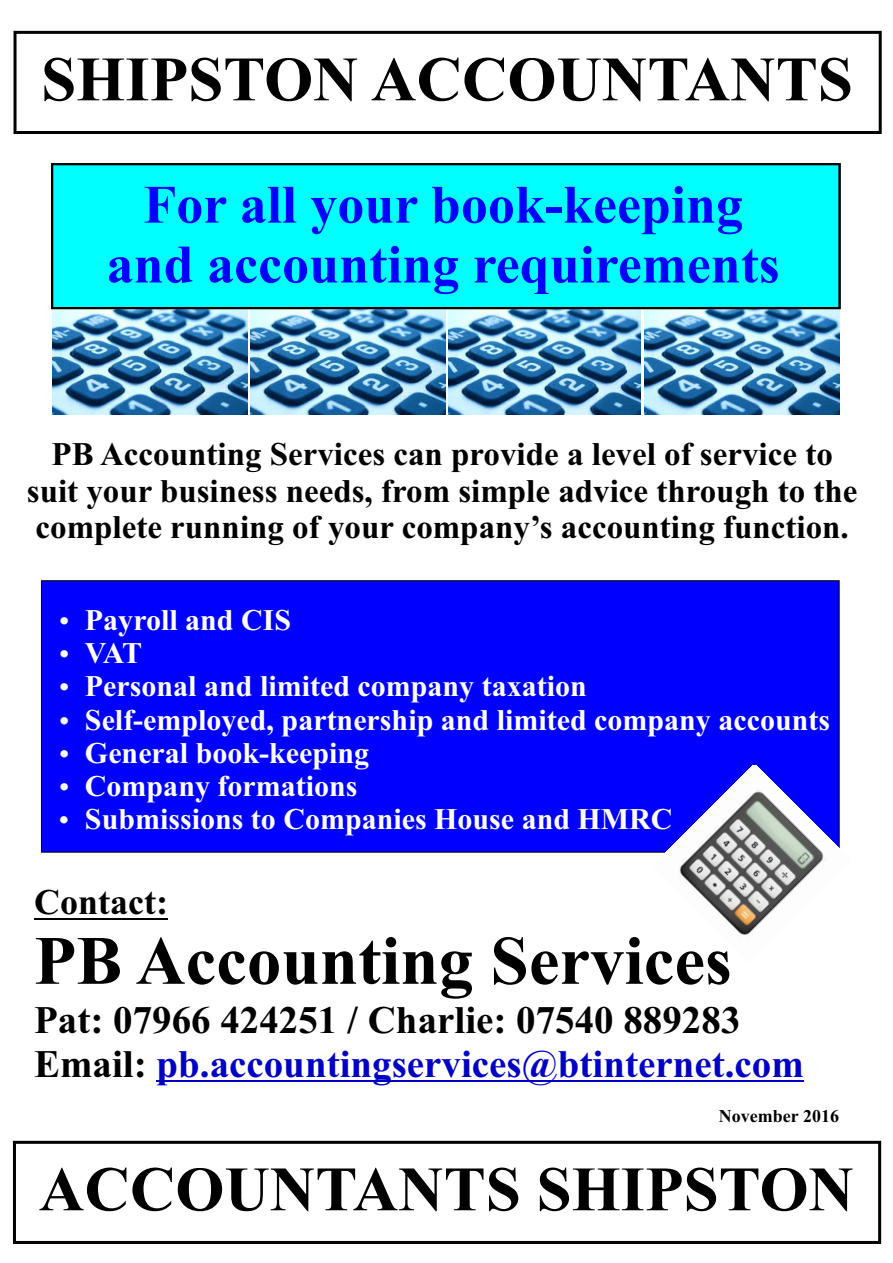
<style>
.page{position:relative;width:893px;height:1263px;background:#fff}
.page>*{position:absolute;margin:0;border:0;box-sizing:border-box;transform-origin:0 0}
.t1{font:700 69px "Times New Roman";color:#000}
.t2{font:700 63px "Times New Roman";color:#000}
.t3{font:700 54px/59.8px "Times New Roman";color:#00f;text-align:center}
.t4{font:700 39px/43.2px "Times New Roman";color:#000}
.t5{font:700 36px "Times New Roman";color:#000}
.t6{font:700 33px/36.6px "Times New Roman";color:#000;text-align:center}
.t7{font:700 30px/33.2px "Times New Roman";color:#fff}
.t8{font:700 18px "Times New Roman";color:#000}
.s1{color:#0000c4}
</style>
<div class="page">
<div style="left:54px;top:166px;width:784px;height:140px;background:#0ff"></div>
<div style="left:14px;top:31px;width:868px;height:103px;border:3px solid #000"></div>
<div style="left:13px;top:1141px;width:868px;height:103px;border:3px solid #000"></div>
<div style="left:41px;top:580px;width:799px;height:273px;background:#00f"></div>
<hr style="left:34px;top:918px;width:134px;height:1px;background:#000">
<hr style="left:157px;top:1080px;width:647px;height:2px;background:#0000c4">
<img style="left:653px;top:764px;width:187px;height:172px">
<img style="left:52px;top:309px;width:195px;height:105px">
<img style="left:251px;top:309px;width:194px;height:105px">
<img style="left:448px;top:309px;width:192px;height:105px">
<img style="left:644px;top:309px;width:196px;height:105px">
<div style="left:51px;top:163px;width:790px;height:146px;border:2px solid #000"></div>
<svg style="left:60px;top:617px;width:8px;height:7px"></svg>
<svg style="left:60px;top:650px;width:8px;height:8px"></svg>
<svg style="left:60px;top:683px;width:8px;height:8px"></svg>
<svg style="left:60px;top:716px;width:8px;height:8px"></svg>
<svg style="left:60px;top:750px;width:8px;height:7px"></svg>
<svg style="left:60px;top:783px;width:8px;height:7px"></svg>
<svg style="left:60px;top:816px;width:8px;height:8px"></svg>
<h2 class="t2" style="left:41px;top:58px;width:813px">SHIPSTON ACCOUNTANTS</h2>
<h3 class="t3" style="left:107px;top:180px;width:675px">For all your book-keeping and accounting requirements</h3>
<p class="t6" style="left:27px;top:439px;width:832px">PB Accounting Services can provide a level of service to suit your business needs, from simple advice through to the complete running of your company’s accounting function.</p>
<p class="t7" style="left:85px;top:606px;width:747px">Payroll and CIS<br>VAT<br>Personal and limited company taxation<br>Self-employed, partnership and limited company accounts<br>General book-keeping<br>Company formations<br>Submissions to Companies House and HMRC</p>
<p class="t5" style="left:34px;top:890px;width:135px">Contact:</p>
<h1 class="t1" style="left:34px;top:937px;width:699px">PB Accounting Services</h1>
<h3 class="t4" style="left:34px;top:1003px;width:771px">Pat: 07966 424251 / Charlie: 07540 889283<br>Email: <span class="s1">pb.accountingservices@btinternet.com</span></h3>
<p class="t8" style="left:719px;top:1109px;width:122px">November 2016</p>
<h2 class="t2" style="left:39px;top:1167px;width:817px">ACCOUNTANTS SHIPSTON</h2>
</div>
